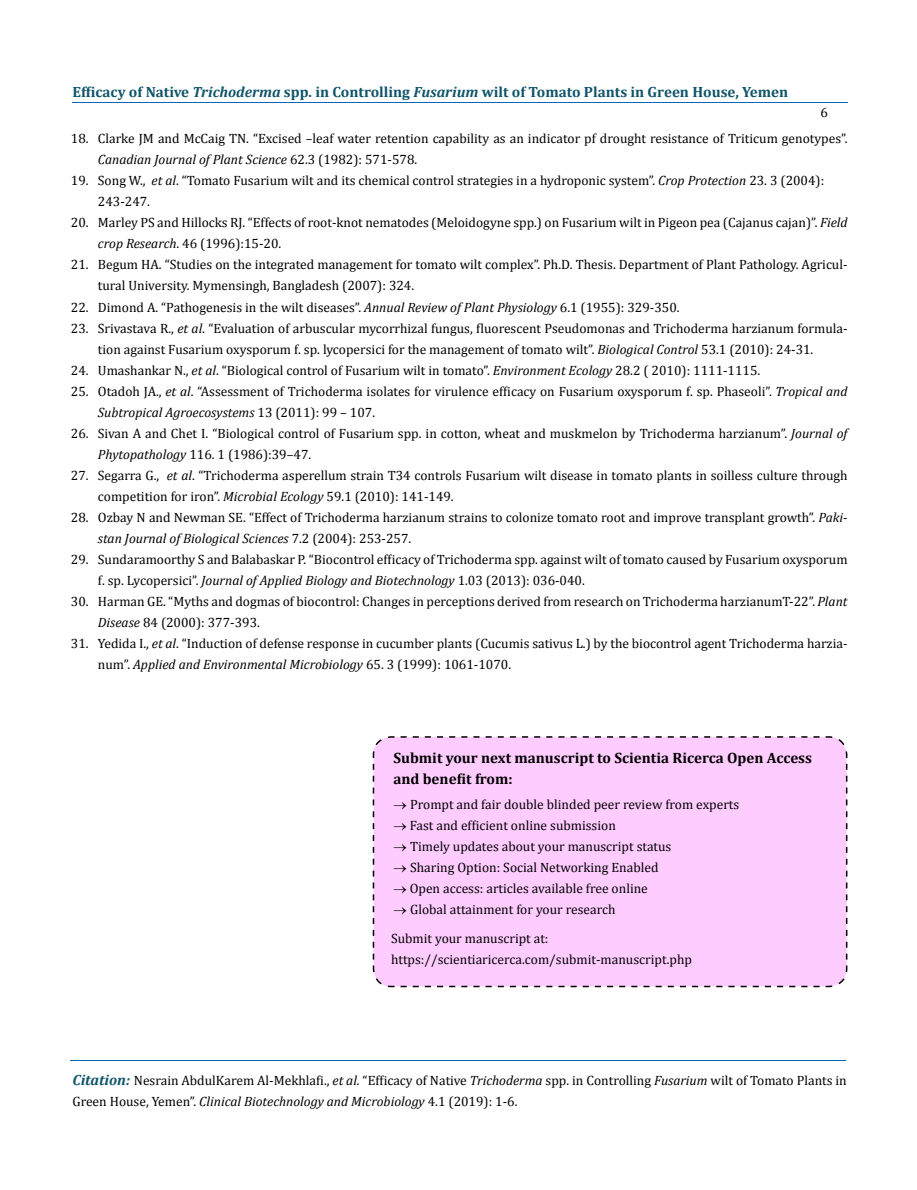
<style>
.page{position:relative;width:917px;height:1190px;background:#fff}
.page>*{position:absolute;margin:0;border:0;box-sizing:border-box;transform-origin:0 0}
.t1{font:700 15px/21px "Cambria";color:#000}
.t2{font:700 14.85px "Cambria";color:#0e546a}
.t3{font:13.5px/21px "Cambria";color:#000}
.s1{font-style:italic}
.s2{font-weight:700;font-style:italic;font-size:14.85px;color:#0e546a}
</style>
<div class="page">
<hr style="left:72px;top:103px;width:775px;height:1px;background:#0d66b1">
<hr style="left:71px;top:1060px;width:775px;height:1px;background:#0d66b1">
<div style="left:372px;top:736px;width:476px;height:252px;background:#fcf"></div>
<p class="t2" style="left:72px;top:83px;width:717px">Efficacy of Native <span class="s1">Trichoderma</span> spp. in Controlling <span class="s1">Fusarium</span> wilt of Tomato Plants in Green House, Yemen</p>
<p class="t3" style="left:820px;top:102px;width:9px">6</p>
<p class="t3" style="left:98px;top:128px;width:751px;text-indent:-27px">18. Clarke JM and McCaig TN. “Excised –leaf water retention capability as an indicator pf drought resistance of Triticum genotypes”.<br><span class="s1">Canadian Journal of Plant Science</span> 62.3 (1982): 571-578.</p>
<p class="t3" style="left:98px;top:170px;width:728px;text-indent:-27px">19. Song W., <span class="s1">et al</span>. “Tomato Fusarium wilt and its chemical control strategies in a hydroponic system”. <span class="s1">Crop Protection</span> 23. 3 (2004):<br>243-247.</p>
<p class="t3" style="left:98px;top:212px;width:751px;text-indent:-27px">20. Marley PS and Hillocks RJ. “Effects of root-knot nematodes (Meloidogyne spp.) on Fusarium wilt in Pigeon pea (Cajanus cajan)”. <span class="s1">Field crop Research</span>. 46 (1996):15-20.</p>
<p class="t3" style="left:98px;top:254px;width:751px;text-indent:-27px">21. Begum HA. “Studies on the integrated management for tomato wilt complex”. Ph.D. Thesis. Department of Plant Pathology. Agricul&shy;tural University. Mymensingh, Bangladesh (2007): 324.</p>
<p class="t3" style="left:71px;top:296px;width:610px">22. Dimond A. “Pathogenesis in the wilt diseases”. <span class="s1">Annual Review of Plant Physiology</span> 6.1 (1955): 329-350.</p>
<p class="t3" style="left:71px;top:317px;width:778px;text-align:center">23. Srivastava R., <span class="s1">et al</span>. “Evaluation of arbuscular mycorrhizal fungus, fluorescent Pseudomonas and Trichoderma harzianum formula&shy;tion against Fusarium oxysporum f. sp. lycopersici for the management of tomato wilt”. <span class="s1">Biological Control</span> 53.1 (2010): 24-31.</p>
<p class="t3" style="left:71px;top:359px;width:691px">24. Umashankar N., <span class="s1">et al</span>. “Biological control of Fusarium wilt in tomato”. <span class="s1">Environment Ecology</span> 28.2 ( 2010): 1111-1115.</p>
<p class="t3" style="left:98px;top:380px;width:751px;text-indent:-27px">25. Otadoh JA., <span class="s1">et al</span>. “Assessment of Trichoderma isolates for virulence efficacy on Fusarium oxysporum f. sp. Phaseoli”. <span class="s1">Tropical and<br>Subtropical Agroecosystems</span> 13 (2011): 99 – 107.</p>
<p class="t3" style="left:98px;top:422px;width:751px;text-indent:-27px">26. Sivan A and Chet I. “Biological control of Fusarium spp. in cotton, wheat and muskmelon by Trichoderma harzianum”. <span class="s1">Journal of<br>Phytopathology</span> 116. 1 (1986):39–47.</p>
<p class="t3" style="left:98px;top:464px;width:751px;text-indent:-27px">27. Segarra G., <span class="s1">et al</span>. “Trichoderma asperellum strain T34 controls Fusarium wilt disease in tomato plants in soilless culture through competition for iron”. <span class="s1">Microbial Ecology</span> 59.1 (2010): 141-149.</p>
<p class="t3" style="left:98px;top:506px;width:751px;text-indent:-27px">28. Ozbay N and Newman SE. “Effect of Trichoderma harzianum strains to colonize tomato root and improve transplant growth”. <span class="s1">Paki&shy;stan Journal of Biological Sciences</span> 7.2 (2004): 253-257.</p>
<p class="t3" style="left:98px;top:548px;width:751px;text-indent:-27px">29. Sundaramoorthy S and Balabaskar P. “Biocontrol efficacy of Trichoderma spp. against wilt of tomato caused by Fusarium oxysporum f. sp. Lycopersici”. <span class="s1">Journal of Applied Biology and Biotechnology</span> 1.03 (2013): 036-040.</p>
<p class="t3" style="left:98px;top:590px;width:751px;text-indent:-27px">30. Harman GE. “Myths and dogmas of biocontrol: Changes in perceptions derived from research on Trichoderma harzianumT-22”. <span class="s1">Plant<br>Disease</span> 84 (2000): 377-393.</p>
<p class="t3" style="left:98px;top:632px;width:751px;text-indent:-27px">31. Yedida I., <span class="s1">et al</span>. “Induction of defense response in cucumber plants (Cucumis sativus L.) by the biocontrol agent Trichoderma harzia&shy;num”. <span class="s1">Applied and Environmental Microbiology</span> 65. 3 (1999): 1061-1070.</p>
<p class="t1" style="left:393px;top:747px;width:420px">Submit your next manuscript to Scientia Ricerca Open Access and benefit from:</p>
<p class="t3" style="left:393px;top:793px;width:347px">→ Prompt and fair double blinded peer review from experts</p>
<p class="t3" style="left:393px;top:814px;width:224px">→ Fast and efficient online submission</p>
<p class="t3" style="left:393px;top:836px;width:279px">→ Timely updates about your manuscript status</p>
<p class="t3" style="left:393px;top:857px;width:266px">→ Sharing Option: Social Networking Enabled</p>
<p class="t3" style="left:393px;top:878px;width:256px">→ Open access: articles available free online</p>
<p class="t3" style="left:391px;top:894px;width:226px;line-height:29.4px">→ Global attainment for your research<br>Submit your manuscript at:</p>
<p class="t3" style="left:391px;top:949px;width:302px">https://scientiaricerca.com/submit-manuscript.php</p>
<p class="t3" style="left:72px;top:1069px;width:776px"><span class="s2">Citation:</span> Nesrain AbdulKarem Al-Mekhlafi., <span class="s1">et al.</span> “Efficacy of Native <span class="s1">Trichoderma</span> spp. in Controlling <span class="s1">Fusarium</span> wilt of Tomato Plants in<br>Green House, Yemen”. <span class="s1">Clinical Biotechnology and Microbiology</span> 4.1 (2019): 1-6.</p>
</div>
